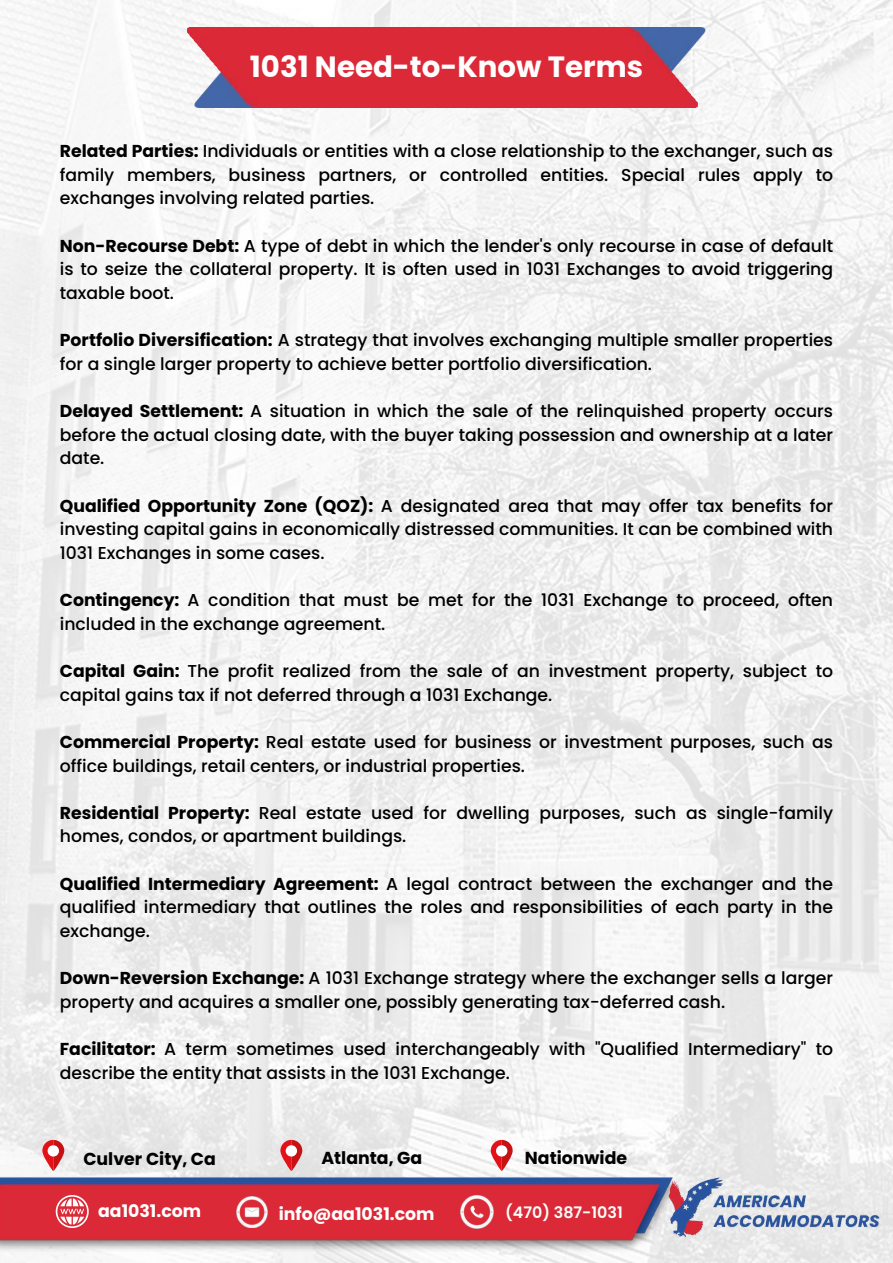
<style>
.page{position:relative;width:893px;height:1263px;background:#fff}
.page>*{position:absolute;margin:0;border:0;box-sizing:border-box;transform-origin:0 0}
.t1{font:700 29.25px "Poppins";color:#fffeff}
.t2{font:700 17.33px "Poppins";color:#000}
.t3{font:700 17.33px "Poppins";color:#fff}
.t4{font:500 17.25px/23.6px "Poppins";color:#000}
.t5{font:600 15.9px "Poppins";color:#fcfffe}
.s1{font-weight:700}
</style>
<div class="page">
<img style="left:0;top:0;width:893px;height:1263px">
<img style="left:187px;top:28px;width:518px;height:79px">
<img style="left:0;top:1175px;width:811px;height:77px">
<img style="left:667px;top:1175px;width:214px;height:67px">
<img style="left:236px;top:1196px;width:32px;height:31px">
<img style="left:460px;top:1195px;width:33px;height:33px">
<svg style="left:42px;top:1140px;width:22px;height:31px"></svg>
<div style="left:48px;top:1145px;width:11px;height:11px;background:#fff;border-radius:50%"></div>
<svg style="left:280px;top:1140px;width:22px;height:31px"></svg>
<div style="left:286px;top:1145px;width:11px;height:11px;background:#fff;border-radius:50%"></div>
<svg style="left:491px;top:1140px;width:21px;height:31px"></svg>
<div style="left:496px;top:1145px;width:11px;height:11px;background:#fff;border-radius:50%"></div>
<svg style="left:56px;top:1195px;width:33px;height:33px"></svg>
<h1 class="t1" style="left:250px;top:46px;width:394px">1031 Need-to-Know Terms</h1>
<p class="t4" style="left:60px;top:139px;width:774px;text-align:justify"><span class="s1">Related Parties:</span> Individuals or entities with a close relationship to the exchanger, such as family members, business partners, or controlled entities. Special rules apply to exchanges involving related parties.</p>
<p class="t4" style="left:60px;top:234px;width:774px;text-align:justify"><span class="s1">Non-Recourse Debt:</span> A type of debt in which the lender's only recourse in case of default is to seize the collateral property. It is often used in 1031 Exchanges to avoid triggering taxable boot.</p>
<p class="t4" style="left:60px;top:328px;width:774px"><span class="s1">Portfolio Diversification:</span> A strategy that involves exchanging multiple smaller properties for a single larger property to achieve better portfolio diversification.</p>
<p class="t4" style="left:60px;top:399px;width:774px;text-align:justify"><span class="s1">Delayed Settlement:</span> A situation in which the sale of the relinquished property occurs before the actual closing date, with the buyer taking possession and ownership at a later date.</p>
<p class="t4" style="left:60px;top:494px;width:774px;text-align:justify"><span class="s1">Qualified Opportunity Zone (QOZ):</span> A designated area that may offer tax benefits for investing capital gains in economically distressed communities. It can be combined with 1031 Exchanges in some cases.</p>
<p class="t4" style="left:60px;top:588px;width:774px"><span class="s1">Contingency:</span> A condition that must be met for the 1031 Exchange to proceed, often included in the exchange agreement.</p>
<p class="t4" style="left:60px;top:659px;width:774px"><span class="s1">Capital Gain:</span> The profit realized from the sale of an investment property, subject to capital gains tax if not deferred through a 1031 Exchange.</p>
<p class="t4" style="left:60px;top:730px;width:774px"><span class="s1">Commercial Property:</span> Real estate used for business or investment purposes, such as office buildings, retail centers, or industrial properties.</p>
<p class="t4" style="left:60px;top:801px;width:774px"><span class="s1">Residential Property:</span> Real estate used for dwelling purposes, such as single-family homes, condos, or apartment buildings.</p>
<p class="t4" style="left:60px;top:872px;width:774px;text-align:justify"><span class="s1">Qualified Intermediary Agreement:</span> A legal contract between the exchanger and the qualified intermediary that outlines the roles and responsibilities of each party in the exchange.</p>
<p class="t4" style="left:60px;top:966px;width:774px"><span class="s1">Down-Reversion Exchange:</span> A 1031 Exchange strategy where the exchanger sells a larger property and acquires a smaller one, possibly generating tax-deferred cash.</p>
<p class="t4" style="left:60px;top:1037px;width:774px"><span class="s1">Facilitator:</span> A term sometimes used interchangeably with "Qualified Intermediary" to describe the entity that assists in the 1031 Exchange.</p>
<p class="t2" style="left:83px;top:1146px;width:134px">Culver City, Ca</p>
<p class="t2" style="left:321px;top:1145px;width:102px">Atlanta, Ga</p>
<p class="t2" style="left:525px;top:1145px;width:104px">Nationwide</p>
<p class="t3" style="left:98px;top:1199px;width:105px">aa1031.com</p>
<p class="t3" style="left:279px;top:1202px;width:157px">info@aa1031.com</p>
<p class="t5" style="left:505px;top:1201px;width:119px">(470) 387-1031</p>
</div>
